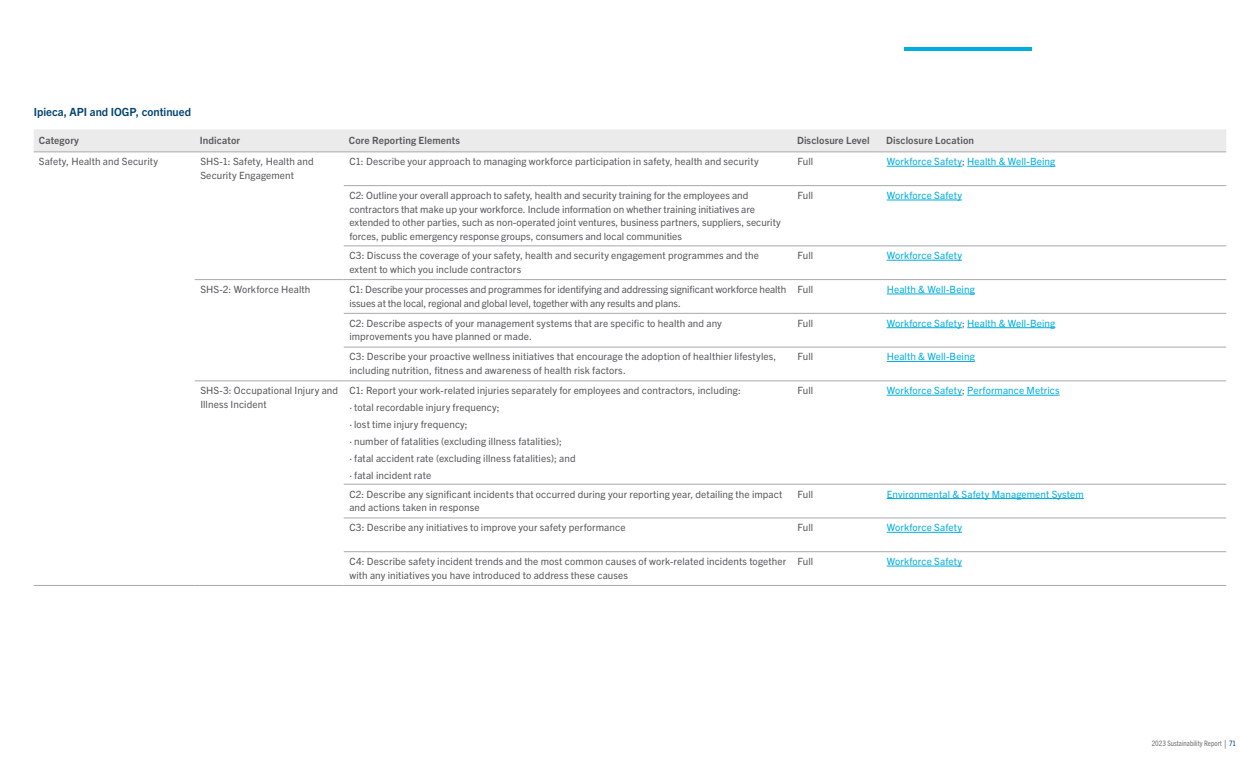
<style>
.page{position:relative;width:1260px;height:765px;background:#fff}
.page>*{position:absolute;margin:0;border:0;box-sizing:border-box;transform-origin:0 0}
.t1{font:700 11.25px "Trade Gothic Next LT Pro";color:#004270}
.t2{font:10px/13.8px "Trade Gothic Next LT Pro";letter-spacing:.005em;color:#58595b}
.t3{font:10px "Trade Gothic Next LT Pro";letter-spacing:.01em;color:#00aee0}
.t4{font:700 10px "Trade Gothic Next LT Pro";letter-spacing:.01em;color:#58595b}
.t5{font:condensed 7.5px "Trade Gothic Next LT Pro";color:#6e6f72}
.s1{color:#58595b}
.s2{font-size:11.25px}
.s3{color:#004270}
</style>
<div class="page">
<hr style="left:905px;top:47px;width:127px;height:4px;background:#00aee0">
<div style="left:34px;top:129px;width:1192px;height:23px;background:#ebebec"></div>
<hr style="left:344px;top:185px;width:448px;height:1px;background:#a7a9ac">
<hr style="left:792px;top:185px;width:89px;height:1px;background:#a7a9ac">
<hr style="left:881px;top:185px;width:345px;height:1px;background:#a7a9ac">
<hr style="left:344px;top:246px;width:448px;height:1px;background:#a7a9ac">
<hr style="left:792px;top:246px;width:89px;height:1px;background:#a7a9ac">
<hr style="left:881px;top:246px;width:345px;height:1px;background:#a7a9ac">
<hr style="left:344px;top:279px;width:448px;height:1px;background:#a7a9ac">
<hr style="left:792px;top:279px;width:89px;height:1px;background:#a7a9ac">
<hr style="left:881px;top:279px;width:345px;height:1px;background:#a7a9ac">
<hr style="left:344px;top:313px;width:448px;height:1px;background:#a7a9ac">
<hr style="left:792px;top:313px;width:89px;height:1px;background:#a7a9ac">
<hr style="left:881px;top:313px;width:345px;height:1px;background:#a7a9ac">
<hr style="left:344px;top:347px;width:448px;height:1px;background:#a7a9ac">
<hr style="left:792px;top:347px;width:89px;height:1px;background:#a7a9ac">
<hr style="left:881px;top:347px;width:345px;height:1px;background:#a7a9ac">
<hr style="left:344px;top:381px;width:448px;height:1px;background:#a7a9ac">
<hr style="left:792px;top:381px;width:89px;height:1px;background:#a7a9ac">
<hr style="left:881px;top:381px;width:345px;height:1px;background:#a7a9ac">
<hr style="left:344px;top:484px;width:448px;height:1px;background:#a7a9ac">
<hr style="left:792px;top:484px;width:89px;height:1px;background:#a7a9ac">
<hr style="left:881px;top:484px;width:345px;height:1px;background:#a7a9ac">
<hr style="left:344px;top:518px;width:448px;height:1px;background:#a7a9ac">
<hr style="left:792px;top:518px;width:89px;height:1px;background:#a7a9ac">
<hr style="left:881px;top:518px;width:345px;height:1px;background:#a7a9ac">
<hr style="left:344px;top:551px;width:448px;height:1px;background:#a7a9ac">
<hr style="left:792px;top:551px;width:89px;height:1px;background:#a7a9ac">
<hr style="left:881px;top:551px;width:345px;height:1px;background:#a7a9ac">
<hr style="left:344px;top:585px;width:448px;height:1px;background:#a7a9ac">
<hr style="left:792px;top:585px;width:89px;height:1px;background:#a7a9ac">
<hr style="left:881px;top:585px;width:345px;height:1px;background:#a7a9ac">
<hr style="left:344px;top:152px;width:448px;height:1px;background:#a7a9ac">
<hr style="left:792px;top:152px;width:89px;height:1px;background:#a7a9ac">
<hr style="left:881px;top:152px;width:345px;height:1px;background:#a7a9ac">
<hr style="left:195px;top:152px;width:149px;height:1px;background:#a7a9ac">
<hr style="left:195px;top:279px;width:149px;height:1px;background:#a7a9ac">
<hr style="left:195px;top:381px;width:149px;height:1px;background:#a7a9ac">
<hr style="left:195px;top:585px;width:149px;height:1px;background:#a7a9ac">
<hr style="left:34px;top:152px;width:161px;height:1px;background:#a7a9ac">
<hr style="left:34px;top:585px;width:161px;height:1px;background:#a7a9ac">
<hr style="left:887px;top:166px;width:75px;height:1px;background:#00aee0">
<hr style="left:967px;top:166px;width:88px;height:1px;background:#00aee0">
<hr style="left:887px;top:200px;width:75px;height:1px;background:#00aee0">
<hr style="left:887px;top:260px;width:75px;height:1px;background:#00aee0">
<hr style="left:887px;top:294px;width:88px;height:1px;background:#00aee0">
<hr style="left:887px;top:327px;width:75px;height:1px;background:#00aee0">
<hr style="left:967px;top:327px;width:88px;height:1px;background:#00aee0">
<hr style="left:887px;top:361px;width:88px;height:1px;background:#00aee0">
<hr style="left:887px;top:395px;width:75px;height:1px;background:#00aee0">
<hr style="left:967px;top:395px;width:93px;height:1px;background:#00aee0">
<hr style="left:887px;top:498px;width:197px;height:1px;background:#00aee0">
<hr style="left:887px;top:532px;width:75px;height:1px;background:#00aee0">
<hr style="left:887px;top:566px;width:75px;height:1px;background:#00aee0">
<p class="t1" style="left:34px;top:104px;width:159px">Ipieca, API and IOGP, continued</p>
<p class="t4" style="left:39px;top:134px;width:42px">Category</p>
<p class="t4" style="left:200px;top:134px;width:42px">Indicator</p>
<p class="t4" style="left:349px;top:134px;width:113px">Core Reporting Elements</p>
<p class="t4" style="left:797px;top:134px;width:74px">Disclosure Level</p>
<p class="t4" style="left:886px;top:134px;width:90px">Disclosure Location</p>
<p class="t2" style="left:39px;top:153px;width:121px">Safety, Health and Security</p>
<p class="t2" style="left:200px;top:154px;width:115px">SHS-1: Safety, Health and<br>Security Engagement</p>
<p class="t2" style="left:349px;top:154px;width:411px">C1: Describe your approach to managing workforce participation in safety, health and security</p>
<p class="t2" style="left:798px;top:154px;width:17px">Full</p>
<p class="t3" style="left:887px;top:155px;width:170px">Workforce Safety<span class="s1">;</span> Health &amp; Well-Being</p>
<p class="t2" style="left:349px;top:188px;width:433px">C2: Outline your overall approach to safety, health and security training for the employees and contractors that make up your workforce. Include information on whether training initiatives are extended to other parties, such as non-operated joint ventures, business partners, suppliers, security forces, public emergency response groups, consumers and local communities</p>
<p class="t2" style="left:798px;top:188px;width:17px">Full</p>
<p class="t3" style="left:887px;top:188px;width:77px">Workforce Safety</p>
<p class="t2" style="left:349px;top:248px;width:411px">C3: Discuss the coverage of your safety, health and security engagement programmes and the extent to which you include contractors</p>
<p class="t2" style="left:798px;top:248px;width:17px">Full</p>
<p class="t3" style="left:887px;top:249px;width:77px">Workforce Safety</p>
<p class="t2" style="left:200px;top:282px;width:112px">SHS-2: Workforce Health</p>
<p class="t2" style="left:349px;top:282px;width:438px">C1: Describe your processes and programmes for identifying and addressing significant workforce health issues at the local, regional and global level, together with any results and plans.</p>
<p class="t2" style="left:798px;top:282px;width:17px">Full</p>
<p class="t3" style="left:887px;top:282px;width:90px">Health &amp; Well-Being</p>
<p class="t2" style="left:349px;top:316px;width:374px">C2: Describe aspects of your management systems that are specific to health and any improvements you have planned or made.</p>
<p class="t2" style="left:798px;top:316px;width:17px">Full</p>
<p class="t3" style="left:887px;top:316px;width:170px">Workforce Safety<span class="s1">;</span> Health &amp; Well-Being</p>
<p class="t2" style="left:349px;top:349px;width:428px">C3: Describe your proactive wellness initiatives that encourage the adoption of healthier lifestyles, including nutrition, fitness and awareness of health risk factors.</p>
<p class="t2" style="left:798px;top:349px;width:17px">Full</p>
<p class="t3" style="left:887px;top:350px;width:90px">Health &amp; Well-Being</p>
<p class="t2" style="left:200px;top:383px;width:139px">SHS-3: Occupational Injury and<br>Illness Incident</p>
<p class="t2" style="left:349px;top:381px;width:393px;line-height:16.9px">C1: Report your work-related injuries separately for employees and contractors, including: · total recordable injury frequency;<br>· lost time injury frequency;<br>· number of fatalities (excluding illness fatalities);<br>· fatal accident rate (excluding illness fatalities); and<br>· fatal incident rate</p>
<p class="t2" style="left:798px;top:383px;width:17px">Full</p>
<p class="t3" style="left:887px;top:384px;width:174px">Workforce Safety<span class="s1">;</span> Performance Metrics</p>
<p class="t2" style="left:349px;top:486px;width:435px">C2: Describe any significant incidents that occurred during your reporting year, detailing the impact and actions taken in response</p>
<p class="t2" style="left:798px;top:486px;width:17px">Full</p>
<p class="t3" style="left:887px;top:487px;width:199px">Environmental &amp; Safety Management System</p>
<p class="t2" style="left:349px;top:520px;width:278px">C3: Describe any initiatives to improve your safety performance</p>
<p class="t2" style="left:798px;top:520px;width:17px">Full</p>
<p class="t3" style="left:887px;top:521px;width:77px">Workforce Safety</p>
<p class="t2" style="left:349px;top:554px;width:438px">C4: Describe safety incident trends and the most common causes of work-related incidents together with any initiatives you have introduced to address these causes</p>
<p class="t2" style="left:798px;top:554px;width:17px">Full</p>
<p class="t3" style="left:887px;top:554px;width:77px">Workforce Safety</p>
<p class="t5" style="left:1152px;top:739px;width:86px">2023 Sustainability Report <span class="s2">|</span> <span class="s3">71</span></p>
</div>
